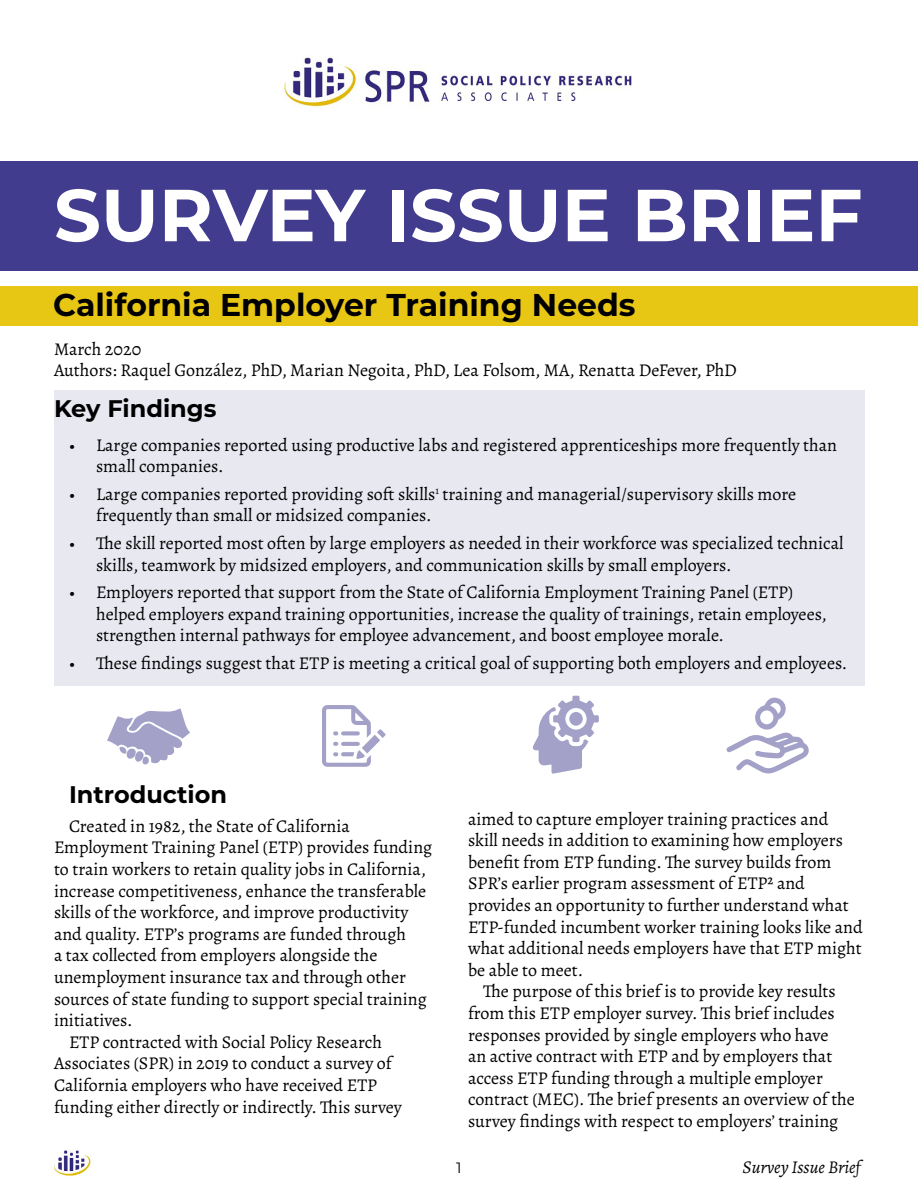
<style>
.page{position:relative;width:918px;height:1188px;background:#fff}
.page>*{position:absolute;margin:0;border:0;box-sizing:border-box;transform-origin:0 0}
.Header_1{font:700 73.5px "Montserrat";color:#fff}
.Header_2{font:700 31.5px "Montserrat";color:#000}
.Body_Head{font:700 24px "Montserrat";color:#000}
.Body{font:18px/21.6px "Alegreya";color:#000}
.Authors{font:18px "Alegreya";color:#000}
.t1{font:italic 18px "Alegreya";color:#000}
.t2{font:15px "Montserrat";color:#000}
</style>
<div class="page">
<svg style="left:362px;top:735px;width:18px;height:18px"></svg>
<svg style="left:377px;top:729px;width:9px;height:9px"></svg>
<svg style="left:322px;top:705px;width:49px;height:62px"></svg>
<svg style="left:532px;top:696px;width:67px;height:78px"></svg>
<div style="left:569px;top:712px;width:14px;height:14px;background:#a4a1c9;border-radius:50%"></div>
<svg style="left:726px;top:697px;width:83px;height:77px"></svg>
<svg style="left:107px;top:708px;width:83px;height:57px"></svg>
<img style="left:54px;top:1150px;width:37px;height:26px">
<div style="left:54px;top:390px;width:810px;height:295px;background:#e8e8f1"></div>
<div style="left:0;top:286px;width:918px;height:39px;background:#e8c614"></div>
<div style="left:0;top:161px;width:918px;height:110px;background:#423c8f"></div>
<img style="left:284px;top:55px;width:348px;height:52px">
<h1 class="Header_1" style="left:54px;top:162px;width:810px">SURVEY ISSUE BRIEF</h1>
<h2 class="Header_2" style="left:53px;top:283px;width:584px">California Employer Training Needs</h2>
<p class="Authors" style="left:54px;top:337px;width:89px">March 2020</p>
<p class="Authors" style="left:54px;top:359px;width:684px">Authors: Raquel González, PhD, Marian Negoita, PhD, Lea Folsom, MA, Renatta DeFever, PhD</p>
<h3 class="Body_Head" style="left:54px;top:391px;width:164px">Key Findings</h3>
<p class="Body" style="left:96px;top:434px;width:743px;text-indent:-27px">• Large companies reported using productive labs and registered apprenticeships more frequently than small companies.</p>
<p class="Body" style="left:96px;top:483px;width:702px;text-indent:-27px">• Large companies reported providing soft skills<sup>1</sup> training and managerial/supervisory skills more frequently than small or midsized companies.</p>
<p class="Body" style="left:96px;top:532px;width:749px;text-indent:-27px">• The skill reported most often by large employers as needed in their workforce was specialized technical skills, teamwork by midsized employers, and communication skills by small employers.</p>
<p class="Body" style="left:96px;top:581px;width:732px;text-indent:-27px">• Employers reported that support from the State of California Employment Training Panel (ETP) helped employers expand training opportunities, increase the quality of trainings, retain employees, strengthen internal pathways for employee advancement, and boost employee morale.</p>
<p class="Body" style="left:69px;top:652px;width:780px">• These findings suggest that ETP is meeting a critical goal of supporting both employers and employees.</p>
<h3 class="Body_Head" style="left:69px;top:777px;width:160px">Introduction</h3>
<p class="Body" style="left:54px;top:815px;width:380px;text-indent:15px">Created in 1982, the State of California Employment Training Panel (ETP) provides funding to train workers to retain quality jobs in California, increase competitiveness, enhance the transferable skills of the workforce, and improve productivity and quality. ETP’s programs are funded through<br>a tax collected from employers alongside the unemployment insurance tax and through other sources of state funding to support special training initiatives.</p>
<p class="Body" style="left:54px;top:1031px;width:349px;text-indent:15px">ETP contracted with Social Policy Research Associates (SPR) in 2019 to conduct a survey of California employers who have received ETP funding either directly or indirectly. This survey</p>
<p class="Body" style="left:468px;top:808px;width:396px">aimed to capture employer training practices and skill needs in addition to examining how employers benefit from ETP funding. The survey builds from SPR’s earlier program assessment of ETP2 and provides an opportunity to further understand what ETP-funded incumbent worker training looks like and what additional needs employers have that ETP might be able to meet.</p>
<p class="Body" style="left:468px;top:981px;width:388px;text-indent:15px">The purpose of this brief is to provide key results from this ETP employer survey. This brief includes responses provided by single employers who have<br>an active contract with ETP and by employers that access ETP funding through a multiple employer contract (MEC). The brief presents an overview of the survey findings with respect to employers’ training</p>
<p class="t2" style="left:456px;top:1158px;width:7px">1</p>
<p class="t1" style="left:743px;top:1155px;width:119px">Survey Issue Brief</p>
</div>
